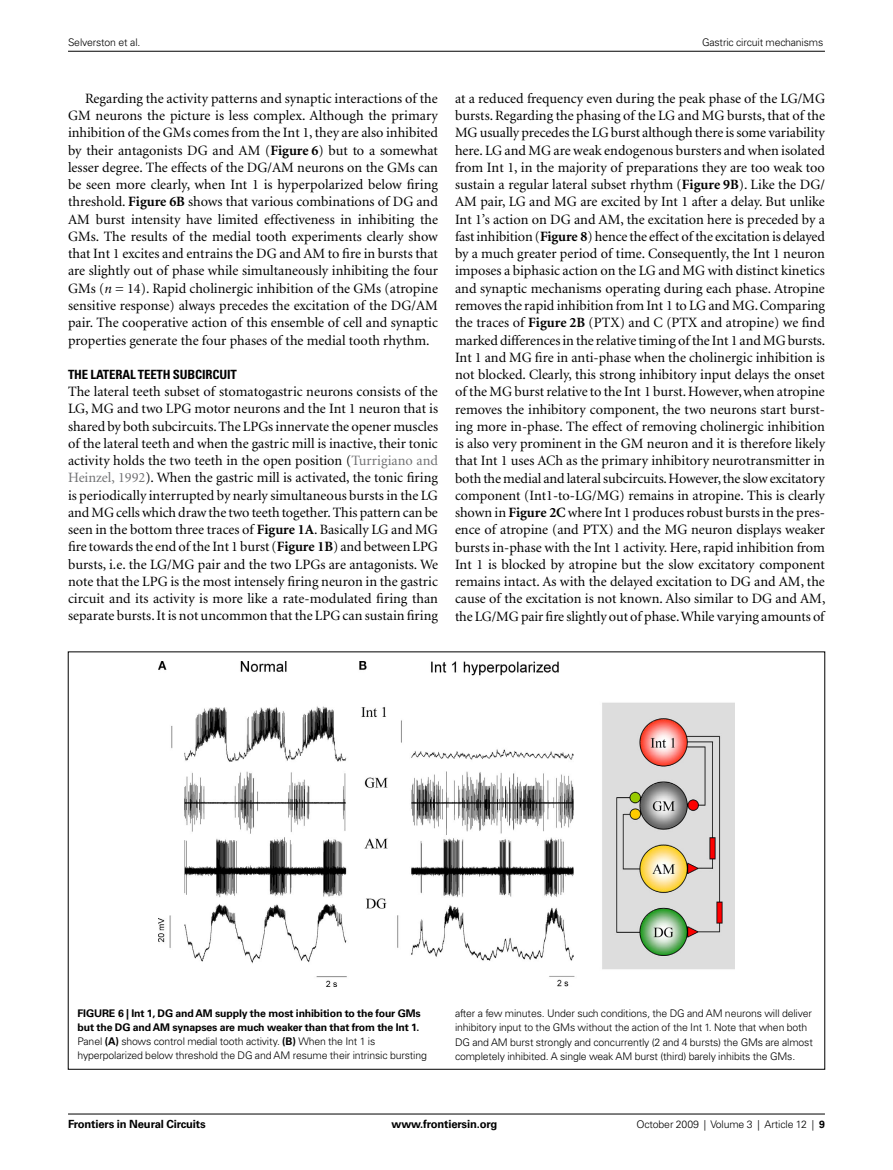
<style>
.page{position:relative;width:893px;height:1170px;background:#fff}
.page>*{position:absolute;margin:0;border:0;box-sizing:border-box;transform-origin:0 0}
.t1{font:14.25px/17.2px "Minion";color:#000;text-align:justify}
.t2{font:700 condensed 12.75px "Univers";letter-spacing:-.01em;color:#000}
.t3{font:700 11.25px "Univers";letter-spacing:-.015em;color:#000}
.t4{font:300 10.5px/14.2px "Univers";letter-spacing:-.015em;color:#000}
.s1{font-weight:700}
.s2{font-style:italic}
.s3{color:#707173}
</style>
<div class="page">
<hr style="left:68px;top:1113px;width:757px;height:1px;background:#000">
<hr style="left:68px;top:51px;width:757px;height:1px;background:#000">
<img style="left:159px;top:661px;width:575px;height:325px">
<p class="t4" style="left:68px;top:36px;width:74px">Selverston et al.</p>
<p class="t4" style="left:702px;top:36px;width:123px">Gastric circuit mechanisms</p>
<p class="t1" style="left:68px;top:91px;width:372px;text-indent:17px">Regarding the activity patterns and synaptic interactions of the GM neurons the picture is less complex. Although the primary inhibition of the GMs comes from the Int 1, they are also inhibited by their antagonists DG and AM (<span class="s1">Figure 6</span>) but to a somewhat lesser degree. The effects of the DG/AM neurons on the GMs can be seen more clearly, when Int 1 is hyperpolarized below firing threshold. <span class="s1">Figure 6B</span> shows that various combinations of DG and AM burst intensity have limited effectiveness in inhibiting the GMs. The results of the medial tooth experiments clearly show that Int 1 excites and entrains the DG and AM to fire in bursts that are slightly out of phase while simultaneously inhibiting the four GMs (<span class="s2">n</span> = 14). Rapid cholinergic inhibition of the GMs (atropine sensitive response) always precedes the excitation of the DG/AM pair. The cooperative action of this ensemble of cell and synaptic properties generate the four phases of the medial tooth rhythm.</p>
<p class="t2" style="left:68px;top:369px;width:170px">THE LATERAL TEETH SUBCIRCUIT</p>
<p class="t1" style="left:68px;top:384px;width:372px">The lateral teeth subset of stomatogastric neurons consists of the LG, MG and two LPG motor neurons and the Int 1 neuron that is shared by both subcircuits. The LPGs innervate the opener muscles of the lateral teeth and when the gastric mill is inactive, their tonic activity holds the two teeth in the open position (<span class="s3">Turrigiano and Heinzel, 1992</span>). When the gastric mill is activated, the tonic firing is periodically interrupted by nearly simultaneous bursts in the LG and MG cells which draw the two teeth together. This pattern can be seen in the bottom three traces of <span class="s1">Figure 1A</span>. Basically LG and MG fire towards the end of the Int 1 burst (<span class="s1">Figure 1B</span>) and between LPG bursts, i.e. the LG/MG pair and the two LPGs are antagonists. We note that the LPG is the most intensely firing neuron in the gastric circuit and its activity is more like a rate-modulated firing than separate bursts. It is not uncommon that the LPG can sustain firing</p>
<p class="t1" style="left:455px;top:91px;width:372px">at a reduced frequency even during the peak phase of the LG/MG bursts. Regarding the phasing of the LG and MG bursts, that of the MG usually precedes the LG burst although there is some variability here. LG and MG are weak endogenous bursters and when isolated from Int 1, in the majority of preparations they are too weak too sustain a regular lateral subset rhythm (<span class="s1">Figure 9B</span>). Like the DG/ AM pair, LG and MG are excited by Int 1 after a delay. But unlike Int 1’s action on DG and AM, the excitation here is preceded by a fast inhibition (<span class="s1">Figure 8</span>) hence the effect of the excitation is delayed by a much greater period of time. Consequently, the Int 1 neuron imposes a biphasic action on the LG and MG with distinct kinetics and synaptic mechanisms operating during each phase. Atropine removes the rapid inhibition from Int 1 to LG and MG. Comparing the traces of <span class="s1">Figure 2B</span> (PTX) and C (PTX and atropine) we find marked differences in the relative timing of the Int 1 and MG bursts.<br>Int 1 and MG fire in anti-phase when the cholinergic inhibition is not blocked. Clearly, this strong inhibitory input delays the onset of the MG burst relative to the Int 1 burst. However, when atropine removes the inhibitory component, the two neurons start burst&shy;ing more in-phase. The effect of removing cholinergic inhibition is also very prominent in the GM neuron and it is therefore likely that Int 1 uses ACh as the primary inhibitory neurotransmitter in both the medial and lateral subcircuits. However, the slow excitatory component (Int1-to-LG/MG) remains in atropine. This is clearly shown in <span class="s1">Figure 2C</span> where Int 1 produces robust bursts in the pres&shy;ence of atropine (and PTX) and the MG neuron displays weaker bursts in-phase with the Int 1 activity. Here, rapid inhibition from Int 1 is blocked by atropine but the slow excitatory component remains intact. As with the delayed excitation to DG and AM, the cause of the excitation is not known. Also similar to DG and AM, the LG/MG pair fire slightly out of phase. While varying amounts of</p>
<p class="t4" style="left:78px;top:1006px;width:351px"><span class="s1">FIGURE 6 | Int 1, DG and AM supply the most inhibition to the four GMs but the DG and AM synapses are much weaker than that from the Int 1.<br></span>Panel <span class="s1">(A)</span> shows control medial tooth activity. <span class="s1">(B)</span> When the Int 1 is hyperpolarized below threshold the DG and AM resume their intrinsic bursting</p>
<p class="t4" style="left:455px;top:1007px;width:359px">after a few minutes. Under such conditions, the DG and AM neurons will deliver inhibitory input to the GMs without the action of the Int 1. Note that when both DG and AM burst strongly and concurrently (2 and 4 bursts) the GMs are almost completely inhibited. A single weak AM burst (third) barely inhibits the GMs.</p>
<p class="t3" style="left:68px;top:1119px;width:139px">Frontiers in Neural Circuits</p>
<p class="t3" style="left:392px;top:1119px;width:107px">www.frontiersin.org</p>
<p class="t4" style="left:636px;top:1117px;width:190px">October 2009 | Volume 3 | Article 12 | <span class="s1">9</span></p>
</div>
